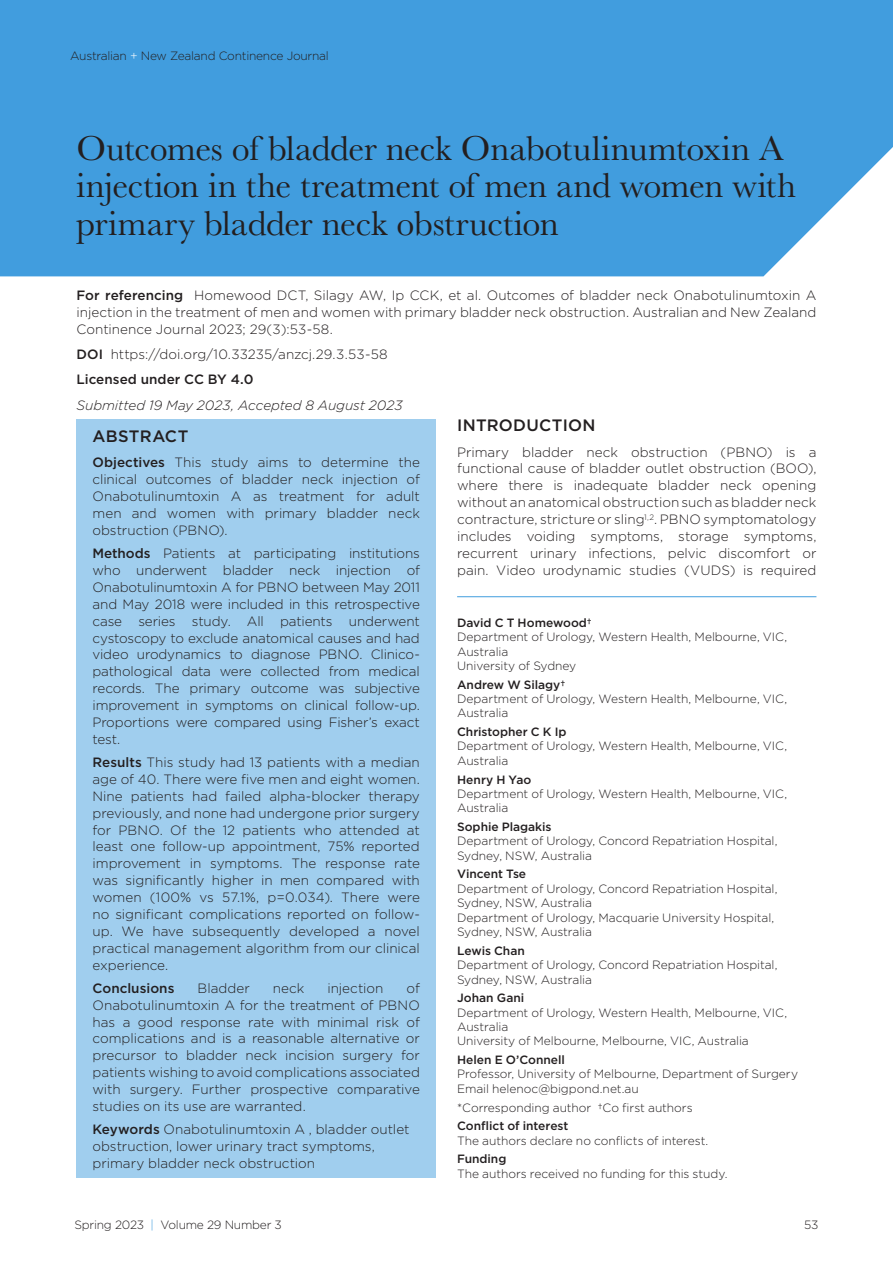
<style>
.page{position:relative;width:893px;height:1263px;background:#fff}
.page>*{position:absolute;margin:0;border:0;box-sizing:border-box;transform-origin:0 0}
.ANZCJ_Top_title{font:36px/37.5px "Baskerville";letter-spacing:-.005em;color:#231f20}
.ANZCJ_Heading_1{font:500 16.5px "Gotham Pro";letter-spacing:.015em;color:#231f20}
.ANZCJ_Body_text{font:300 13.5px/16.8px "Gotham Pro";color:#231f20;text-align:justify}
.ANZCJ_Body_text-2{font:italic 300 13.5px "Gotham Pro";letter-spacing:-.005em;color:#231f20}
.ANZCJ_Body_text-3{font:500 13.5px "Gotham Pro";letter-spacing:.005em;color:#231f20}
.ANZCJ_Author_details{font:300 12px/14.4px "Gotham Pro";letter-spacing:-.005em;color:#231f20}
.ANZCJ_Author{font:500 12px "Gotham Pro";color:#231f20}
.ANZCJ_1st_author_-_rule_above{font:500 12px "Gotham Pro";letter-spacing:-.005em;color:#231f20}
.s1{color:#fff}
.s2{font-weight:500}
.s3{color:#419dde}
</style>
<div class="page">
<div style="left:0;top:0;width:893px;height:276px;background:#419dde"></div>
<hr style="left:457px;top:596px;width:359px;height:1px;background:#419dde">
<div style="left:77px;top:419px;width:359px;height:759px;background:#a0ceee"></div>
<p class="ANZCJ_Author_details" style="left:70px;top:48px;width:260px">Australian <span class="s1">+</span> New Zealand Continence Journal</p>
<p class="ANZCJ_Top_title" style="left:77px;top:130px;width:721px">Outcomes of bladder neck Onabotulinumtoxin A injection in the treatment of men and women with primary bladder neck obstruction</p>
<p class="ANZCJ_Body_text" style="left:77px;top:287px;width:741px"><span class="s2">For referencing</span> Homewood DCT, Silagy AW, Ip CCK, et al. Outcomes of bladder neck Onabotulinumtoxin A injection in the treatment of men and women with primary bladder neck obstruction. Australian and New Zealand Continence Journal 2023; 29(3):53-58.</p>
<p class="ANZCJ_Body_text" style="left:77px;top:346px;width:313px"><span class="s2">DOI</span> https://doi.org/10.33235/anzcj.29.3.53-58</p>
<p class="ANZCJ_Body_text-3" style="left:77px;top:372px;width:178px">Licensed under CC BY 4.0</p>
<p class="ANZCJ_Body_text-2" style="left:77px;top:398px;width:327px">Submitted 19 May 2023, Accepted 8 August 2023</p>
<p class="ANZCJ_Heading_1" style="left:457px;top:416px;width:140px">INTRODUCTION</p>
<p class="ANZCJ_Body_text" style="left:457px;top:444px;width:361px">Primary bladder neck obstruction (PBNO) is a functional cause of bladder outlet obstruction (BOO), where there is inadequate bladder neck opening without an anatomical obstruction such as bladder neck contracture, stricture or sling<sup>1,2</sup>. PBNO symptomatology includes voiding symptoms, storage symptoms, recurrent urinary infections, pelvic discomfort or pain. Video urodynamic studies (VUDS) is required</p>
<p class="ANZCJ_Heading_1" style="left:93px;top:427px;width:97px">ABSTRACT</p>
<p class="ANZCJ_Body_text" style="left:92px;top:454px;width:329px"><span class="s2">Objectives</span> This study aims to determine the clinical outcomes of bladder neck injection of Onabotulinumtoxin A as treatment for adult men and women with primary bladder neck obstruction (PBNO).</p>
<p class="ANZCJ_Body_text" style="left:92px;top:545px;width:329px"><span class="s2">Methods</span> Patients at participating institutions who underwent bladder neck injection of Onabotulinumtoxin A for PBNO between May 2011 and May 2018 were included in this retrospective case series study. All patients underwent cystoscopy to exclude anatomical causes and had video urodynamics to diagnose PBNO. Clinico&shy;pathological data were collected from medical records. The primary outcome was subjective improvement in symptoms on clinical follow-up.<br>Proportions were compared using Fisher’s exact test.</p>
<p class="ANZCJ_Body_text" style="left:92px;top:754px;width:329px"><span class="s2">Results</span> This study had 13 patients with a median age of 40. There were five men and eight women.<br>Nine patients had failed alpha-blocker therapy previously, and none had undergone prior surgery for PBNO. Of the 12 patients who attended at least one follow-up appointment, 75% reported improvement in symptoms. The response rate was significantly higher in men compared with women (100% vs 57.1%, p=0.034). There were no significant complications reported on follow&shy;up. We have subsequently developed a novel practical management algorithm from our clinical experience.</p>
<p class="ANZCJ_Body_text-3" style="left:92px;top:980px;width:84px">Conclusions</p>
<p class="ANZCJ_Body_text" style="left:197px;top:980px;width:54px">Bladder</p>
<p class="ANZCJ_Body_text" style="left:273px;top:980px;width:33px">neck</p>
<p class="ANZCJ_Body_text" style="left:327px;top:980px;width:58px">injection</p>
<p class="ANZCJ_1st_author_-_rule_above" style="left:457px;top:616px;width:136px">David C T Homewood†</p>
<p class="ANZCJ_Author_details" style="left:457px;top:630px;width:332px">Department of Urology, Western Health, Melbourne, VIC,<br>Australia<br>University of Sydney</p>
<p class="ANZCJ_Author" style="left:457px;top:677px;width:110px">Andrew W Silagy†</p>
<p class="ANZCJ_Author_details" style="left:457px;top:692px;width:332px">Department of Urology, Western Health, Melbourne, VIC,<br>Australia</p>
<p class="ANZCJ_Author" style="left:457px;top:725px;width:111px">Christopher C K Ip</p>
<p class="ANZCJ_Author_details" style="left:457px;top:739px;width:332px">Department of Urology, Western Health, Melbourne, VIC,<br>Australia</p>
<p class="ANZCJ_Author" style="left:457px;top:772px;width:76px">Henry H Yao</p>
<p class="ANZCJ_Author_details" style="left:457px;top:787px;width:332px">Department of Urology, Western Health, Melbourne, VIC,<br>Australia</p>
<p class="ANZCJ_Author" style="left:457px;top:820px;width:96px">Sophie Plagakis</p>
<p class="ANZCJ_Author_details" style="left:457px;top:834px;width:322px">Department of Urology, Concord Repatriation Hospital,<br>Sydney, NSW, Australia</p>
<p class="ANZCJ_Author" style="left:457px;top:867px;width:71px">Vincent Tse</p>
<p class="ANZCJ_Author_details" style="left:457px;top:881px;width:322px">Department of Urology, Concord Repatriation Hospital, Sydney, NSW, Australia<br>Department of Urology, Macquarie University Hospital, Sydney, NSW, Australia</p>
<p class="ANZCJ_Author" style="left:457px;top:944px;width:69px">Lewis Chan</p>
<p class="ANZCJ_Author_details" style="left:457px;top:958px;width:322px">Department of Urology, Concord Repatriation Hospital,<br>Sydney, NSW, Australia</p>
<p class="ANZCJ_Author" style="left:457px;top:991px;width:69px">Johan Gani</p>
<p class="ANZCJ_Author_details" style="left:457px;top:1005px;width:332px">Department of Urology, Western Health, Melbourne, VIC,<br>Australia<br>University of Melbourne, Melbourne, VIC, Australia</p>
<p class="ANZCJ_Author" style="left:457px;top:1053px;width:109px">Helen E O’Connell</p>
<p class="ANZCJ_Author_details" style="left:457px;top:1067px;width:342px">Professor, University of Melbourne, Department of Surgery<br>Email helenoc@bigpond.net.au</p>
<p class="ANZCJ_Author_details" style="left:457px;top:1100px;width:237px">*Corresponding author †Co first authors</p>
<p class="ANZCJ_Author" style="left:457px;top:1119px;width:113px">Conflict of interest</p>
<p class="ANZCJ_Author_details" style="left:457px;top:1133px;width:253px">The authors declare no conflicts of interest.</p>
<p class="ANZCJ_Author" style="left:457px;top:1152px;width:51px">Funding</p>
<p class="ANZCJ_Author_details" style="left:457px;top:1166px;width:272px">The authors received no funding for this study.</p>
<p class="ANZCJ_Body_text" style="left:92px;top:980px;width:329px;text-indent:314px">of Onabotulinumtoxin A for the treatment of PBNO has a good response rate with minimal risk of complications and is a reasonable alternative or precursor to bladder neck incision surgery for patients wishing to avoid complications associated with surgery. Further prospective comparative studies on its use are warranted.</p>
<p class="ANZCJ_Body_text" style="left:92px;top:1121px;width:319px;text-align:left"><span class="s2">Keywords</span> Onabotulinumtoxin A , bladder outlet obstruction, lower urinary tract symptoms, primary bladder neck obstruction</p>
<p class="ANZCJ_Author_details" style="left:74px;top:1218px;width:209px">Spring 2023 <span class="s3">|</span> Volume 29 Number 3</p>
<p class="ANZCJ_Author_details" style="left:804px;top:1218px;width:16px">53</p>
</div>
